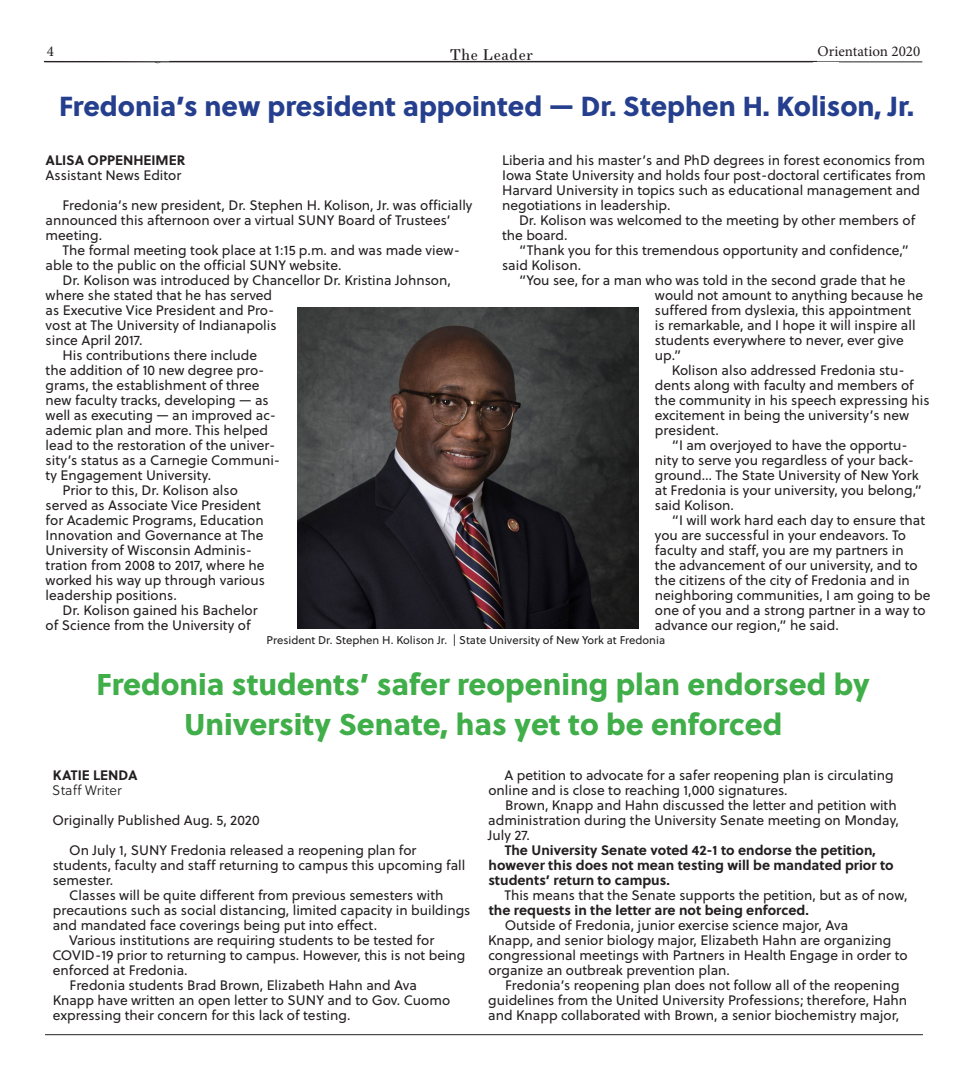
<style>
.page{position:relative;width:968px;height:1080px;background:#fff}
.page>*{position:absolute;margin:0;border:0;box-sizing:border-box;transform-origin:0 0}
.Headline{font:30px "Soleil Xb";color:#40ae49}
.Headline-2{font:27.5px "Soleil Xb";color:#253f8e}
.t1{font:15px "Minion Pro";color:#231f20}
.t2{font:15px "Essonnes Text";letter-spacing:.04em;color:#231f20}
.Bodycopy{font:13.75px/15px "Soleil";color:#231f20}
.Bodycopy-2{font:700 13.75px/15px "Soleil";color:#231f20}
.Bodycopy-3{font:13.75px "Soleil Lt";color:#231f20}
.t3{font:12.5px "Soleil";color:#231f20}
.t4{font:11.25px "Soleil";color:#231f20}
.s1{font-weight:700}
</style>
<div class="page">
<hr style="left:44px;top:61px;width:877px;height:1px;background:#231f20">
<hr style="left:45px;top:1034px;width:877px;height:1px;background:#231f20">
<svg style="left:47px;top:60px;width:122px;height:2px"></svg>
<hr style="left:44px;top:62px;width:878px;height:1px;background:#231f20">
<img style="left:297px;top:307px;width:341px;height:321px">
<p class="t1" style="left:47px;top:42px;width:9px">4</p>
<p class="t1" style="left:817px;top:41px;width:104px">Orientation 2020</p>
<p class="t2" style="left:450px;top:44px;width:84px">The Leader</p>
<p class="t3" style="left:910px;top:43px;width:8px">4</p>
<p class="Headline-2" style="left:59px;top:84px;width:856px">Fredonia’s new president appointed — Dr. Stephen H. Kolison, Jr.</p>
<p class="Bodycopy" style="left:502px;top:152px;width:425px">Liberia and his master’s and PhD degrees in forest economics from Iowa State University and holds four post-doctoral certificates from Harvard University in topics such as educational management and negotiations in leadership.</p>
<p class="Bodycopy" style="left:502px;top:212px;width:415px;text-indent:17px">Dr. Kolison was welcomed to the meeting by other members of the board.</p>
<p class="Bodycopy" style="left:502px;top:242px;width:408px;text-indent:17px">“Thank you for this tremendous opportunity and confidence,” said Kolison.</p>
<p class="Bodycopy" style="left:655px;top:272px;width:270px;text-indent:-136px">“You see, for a man who was told in the second grade that he would not amount to anything because he suffered from dyslexia, this appointment is remarkable, and I hope it will inspire all students everywhere to never, ever give up.”</p>
<p class="Bodycopy" style="left:655px;top:362px;width:276px;text-indent:17px">Kolison also addressed Fredonia stu&shy;dents along with faculty and members of the community in his speech expressing his excitement in being the university’s new president.</p>
<p class="Bodycopy" style="left:655px;top:437px;width:269px;text-indent:17px">“I am overjoyed to have the opportu&shy;nity to serve you regardless of your back&shy;ground… The State University of New York at Fredonia is your university, you belong,” said Kolison.</p>
<p class="Bodycopy" style="left:655px;top:512px;width:277px;text-indent:17px">“I will work hard each day to ensure that you are successful in your endeavors. To faculty and staff, you are my partners in<br>the advancement of our university, and to the citizens of the city of Fredonia and in neighboring communities, I am going to be one of you and a strong partner in a way to advance our region,” he said.</p>
<p class="Bodycopy-2" style="left:46px;top:152px;width:141px">ALISA OPPENHEIMER</p>
<p class="Bodycopy" style="left:46px;top:167px;width:137px">Assistant News Editor</p>
<p class="Bodycopy" style="left:46px;top:197px;width:428px;text-indent:17px">Fredonia’s new president, Dr. Stephen H. Kolison, Jr. was officially announced this afternoon over a virtual SUNY Board of Trustees’ meeting.</p>
<p class="Bodycopy" style="left:46px;top:242px;width:416px;text-indent:17px">The formal meeting took place at 1:15 p.m. and was made view&shy;able to the public on the official SUNY website.</p>
<p class="Bodycopy" style="left:46px;top:272px;width:407px;text-indent:17px">Dr. Kolison was introduced by Chancellor Dr. Kristina Johnson, where she stated that he has served<br>as Executive Vice President and Pro-<br>vost at The University of Indianapolis<br>since April 2017.</p>
<p class="Bodycopy" style="left:46px;top:347px;width:236px;text-indent:17px">His contributions there include the addition of 10 new degree pro&shy;grams, the establishment of three new faculty tracks, developing — as well as executing — an improved ac&shy;ademic plan and more. This helped lead to the restoration of the univer&shy;sity’s status as a Carnegie Communi&shy;ty Engagement University.</p>
<p class="Bodycopy" style="left:46px;top:482px;width:221px;text-indent:17px">Prior to this, Dr. Kolison also served as Associate Vice President for Academic Programs, Education<br>Innovation and Governance at The<br>University of Wisconsin Adminis&shy;tration from 2008 to 2017, where he worked his way up through various leadership positions.</p>
<p class="Bodycopy" style="left:46px;top:602px;width:213px;text-indent:17px">Dr. Kolison gained his Bachelor of Science from the University of</p>
<p class="t4" style="left:266px;top:632px;width:400px">President Dr. Stephen H. Kolison Jr. | State University of New York at Fredonia</p>
<p class="Headline" style="left:97px;top:661px;width:774px">Fredonia students’ safer reopening plan endorsed by</p>
<p class="Headline" style="left:184px;top:701px;width:599px">University Senate, has yet to be enforced</p>
<p class="Bodycopy-2" style="left:53px;top:767px;width:86px">KATIE LENDA</p>
<p class="Bodycopy-3" style="left:52px;top:781px;width:71px">Staff Writer</p>
<p class="Bodycopy" style="left:52px;top:812px;width:209px">Originally Published Aug. 5, 2020</p>
<p class="Bodycopy" style="left:53px;top:842px;width:414px;text-indent:16px">On July 1, SUNY Fredonia released a reopening plan for students, faculty and staff returning to campus this upcoming fall semester.</p>
<p class="Bodycopy" style="left:53px;top:887px;width:419px;text-indent:16px">Classes will be quite different from previous semesters with precautions such as social distancing, limited capacity in buildings and mandated face coverings being put into effect.</p>
<p class="Bodycopy" style="left:52px;top:932px;width:414px;text-indent:17px">Various institutions are requiring students to be tested for<br>COVID-19 prior to returning to campus. However, this is not being enforced at Fredonia.</p>
<p class="Bodycopy" style="left:53px;top:977px;width:399px;text-indent:17px">Fredonia students Brad Brown, Elizabeth Hahn and Ava<br>Knapp have written an open letter to SUNY and to Gov. Cuomo expressing their concern for this lack of testing.</p>
<p class="Bodycopy" style="left:488px;top:767px;width:406px;text-indent:16px">A petition to advocate for a safer reopening plan is circulating online and is close to reaching 1,000 signatures.</p>
<p class="Bodycopy" style="left:488px;top:797px;width:413px;text-indent:17px">Brown, Knapp and Hahn discussed the letter and petition with administration during the University Senate meeting on Monday,<br>July 27.</p>
<p class="Bodycopy-2" style="left:488px;top:842px;width:407px;text-indent:16px">The University Senate voted 42-1 to endorse the petition, however this does not mean testing will be mandated prior to students’ return to campus.</p>
<p class="Bodycopy" style="left:488px;top:887px;width:420px;text-indent:16px">This means that the Senate supports the petition, but as of now, <span class="s1">the requests in the letter are not being enforced.</span></p>
<p class="Bodycopy" style="left:488px;top:917px;width:421px;text-indent:16px">Outside of Fredonia, junior exercise science major, Ava<br>Knapp, and senior biology major, Elizabeth Hahn are organizing congressional meetings with Partners in Health Engage in order to organize an outbreak prevention plan.</p>
<p class="Bodycopy" style="left:488px;top:977px;width:420px;text-indent:17px">Fredonia’s reopening plan does not follow all of the reopening guidelines from the United University Professions; therefore, Hahn and Knapp collaborated with Brown, a senior biochemistry major,</p>
</div>
